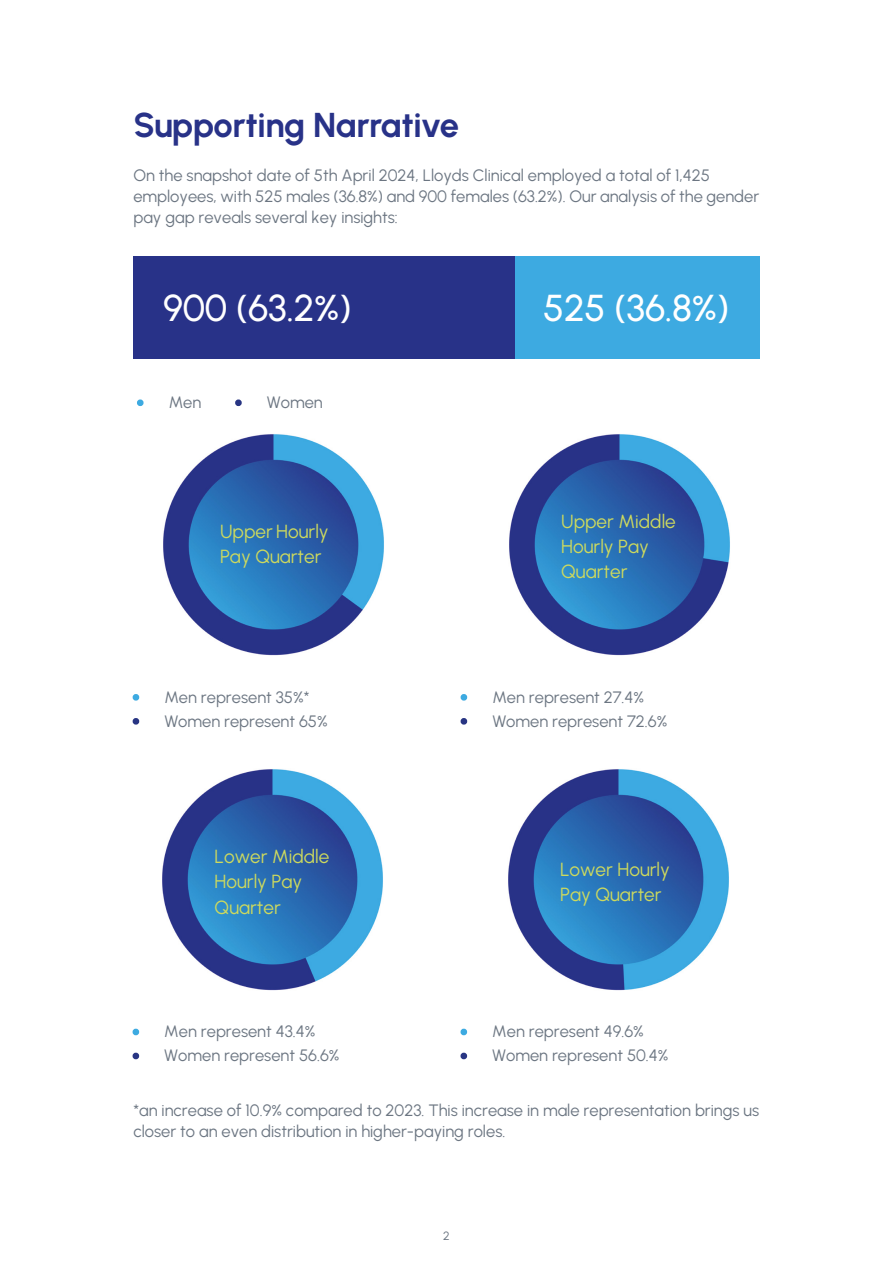
<style>
.page{position:relative;width:893px;height:1263px;background:#fff}
.page>*{position:absolute;margin:0;border:0;box-sizing:border-box;transform-origin:0 0}
.t1{font:500 37.5px "Urbanist";letter-spacing:-.005em;color:#fff}
.t2{font:700 34.5px "Urbanist";letter-spacing:-.015em;color:#283288}
.t3{font:18.9px/25.2px "Urbanist";color:#ceda5d}
.t4{font:16.5px/21px "Urbanist";color:#6c7682}
.t5{font:12px "Urbanist";color:#6c7682}
.s1{font-weight:900;font-size:18px;color:#3daae1}
.s2{font-weight:900;font-size:18px;color:#283583}
</style>
<div class="page">
<img style="left:163px;top:434px;width:221px;height:222px">
<img style="left:509px;top:434px;width:221px;height:222px">
<img style="left:162px;top:769px;width:221px;height:221px">
<img style="left:508px;top:769px;width:221px;height:221px">
<div style="left:133px;top:256px;width:627px;height:102px;background:#3daae1"></div>
<div style="left:133px;top:256px;width:381px;height:102px;background:#283288"></div>
<h2 class="t2" style="left:133px;top:105px;width:327px">Supporting Narrative</h2>
<p class="t4" style="left:133px;top:164px;width:627px">On the snapshot date of 5th April 2024, Lloyds Clinical employed a total of 1,425 employees, with 525 males (36.8%) and 900 females (63.2%). Our analysis of the gender pay gap reveals several key insights:</p>
<h1 class="t1" style="left:163px;top:285px;width:190px">900 (63.2%)</h1>
<p class="t4" style="left:138px;top:392px;width:65px"><span class="s1">•</span> Men</p>
<p class="t4" style="left:236px;top:392px;width:88px"><span class="s2">•</span> Women</p>
<h1 class="t1" style="left:543px;top:285px;width:188px">525 (36.8%)</h1>
<p class="t3" style="left:220px;top:519px;width:110px">Upper Hourly<br>Pay Quarter</p>
<p class="t3" style="left:561px;top:509px;width:116px">Upper Middle<br>Hourly Pay<br>Quarter</p>
<p class="t4" style="left:133px;top:686px;width:178px"><span class="s1">•</span> Men represent 35%*</p>
<p class="t4" style="left:133px;top:710px;width:196px"><span class="s2">•</span> Women represent 65%</p>
<p class="t3" style="left:215px;top:844px;width:116px">Lower Middle<br>Hourly Pay<br>Quarter</p>
<p class="t4" style="left:133px;top:1021px;width:184px"><span class="s1">•</span> Men represent 43.4%</p>
<p class="t4" style="left:133px;top:1045px;width:208px"><span class="s2">•</span> Women represent 56.6%</p>
<p class="t4" style="left:461px;top:686px;width:184px"><span class="s1">•</span> Men represent 27.4%</p>
<p class="t4" style="left:461px;top:710px;width:207px"><span class="s2">•</span> Women represent 72.6%</p>
<p class="t3" style="left:560px;top:857px;width:111px">Lower Hourly<br>Pay Quarter</p>
<p class="t4" style="left:461px;top:1021px;width:184px"><span class="s1">•</span> Men represent 49.6%</p>
<p class="t4" style="left:461px;top:1045px;width:209px"><span class="s2">•</span> Women represent 50.4%</p>
<p class="t4" style="left:133px;top:1100px;width:627px">*an increase of 10.9% compared to 2023. This increase in male representation brings us closer to an even distribution in higher-paying roles.</p>
<p class="t5" style="left:443px;top:1228px;width:8px">2</p>
</div>
